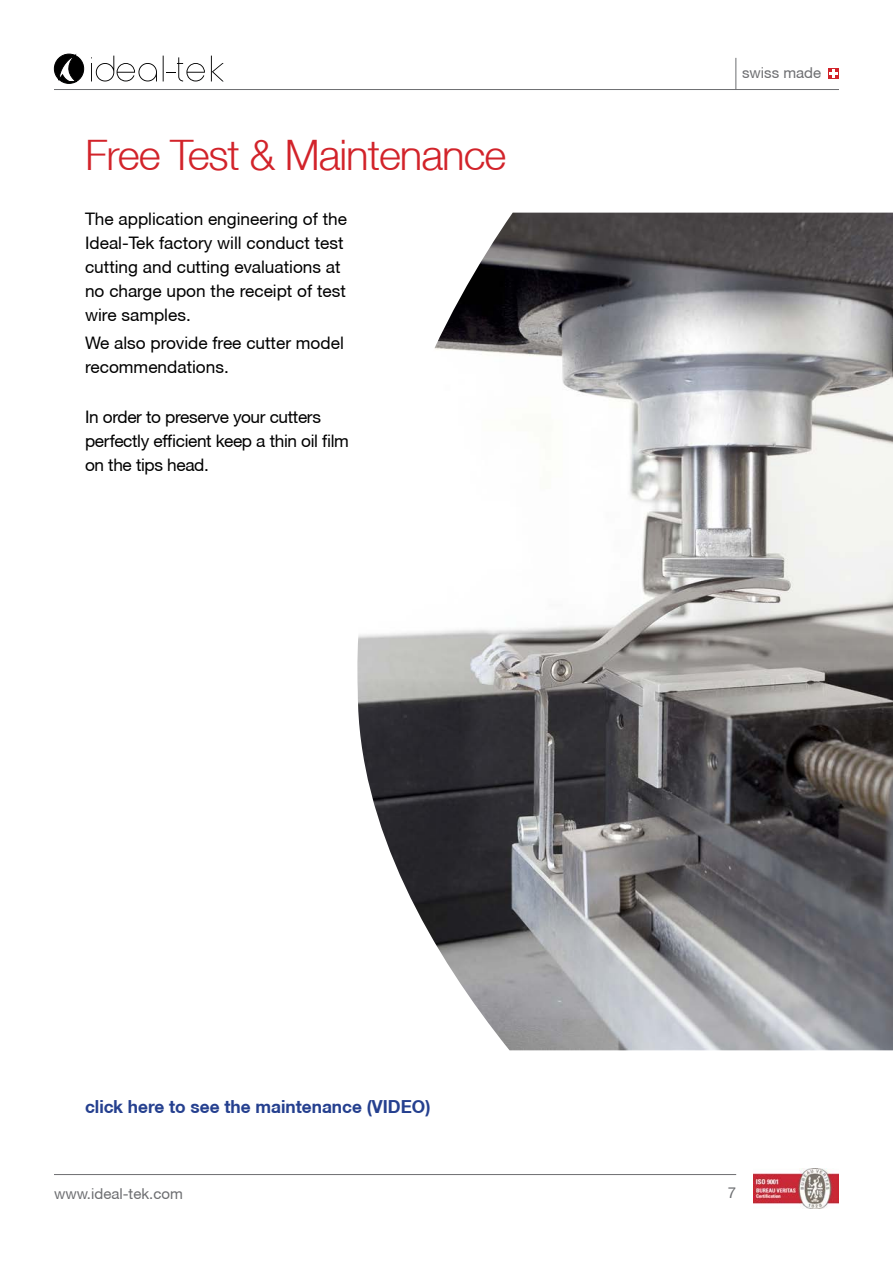
<style>
.page{position:relative;width:893px;height:1263px;background:#fff}
.page>*{position:absolute;margin:0;border:0;box-sizing:border-box;transform-origin:0 0}
.t1{font:300 42px "Helvetica Neue LT";letter-spacing:-.025em;color:#d2232a}
.t2{font:700 18px "Helvetica Neue CE";color:#25408f;scale:.96 1}
.t3{font:17.25px/24px "Helvetica Neue CE";color:#000}
.t4{font:17.25px/24px "Helvetica Neue CE";letter-spacing:-.02em;color:#000}
.t5{font:15px "Helvetica Neue CE";color:#6d6e71}
</style>
<div class="page">
<hr style="left:54px;top:89px;width:785px;height:1px;background:#6d6e71">
<hr style="left:736px;top:58px;width:1px;height:32px;background:#6d6e71">
<svg style="left:54px;top:54px;width:30px;height:29px"></svg>
<svg style="left:91px;top:56px;width:66px;height:25px"></svg>
<svg style="left:163px;top:56px;width:42px;height:25px"></svg>
<svg style="left:211px;top:56px;width:13px;height:25px"></svg>
<img style="left:754px;top:1169px;width:85px;height:40px">
<svg style="left:828px;top:68px;width:11px;height:11px"></svg>
<svg style="left:829px;top:69px;width:9px;height:8px"></svg>
<hr style="left:54px;top:1174px;width:682px;height:1px;background:#6d6e71">
<img style="left:357px;top:213px;width:536px;height:837px">
<h1 class="t1" style="left:85px;top:130px;width:423px">Free Test &amp; Maintenance</h1>
<p class="t3" style="left:85px;top:207px;width:263px">The application engineering of the<br>Ideal-Tek factory will conduct test cutting and cutting evaluations at no charge upon the receipt of test wire samples.</p>
<p class="t3" style="left:85px;top:331px;width:260px">We also provide free cutter model recommendations.</p>
<p class="t4" style="left:85px;top:405px;width:265px">In order to preserve your cutters perfectly efficient keep a thin oil film on the tips head.</p>
<p class="t5" style="left:742px;top:64px;width:81px">swiss made</p>
<p class="t2" style="left:85px;top:1095px;width:361px">click here to see the maintenance (VIDEO)</p>
<p class="t5" style="left:54px;top:1185px;width:130px">www.ideal-tek.com</p>
<p class="t5" style="left:728px;top:1184px;width:10px">7</p>
</div>
